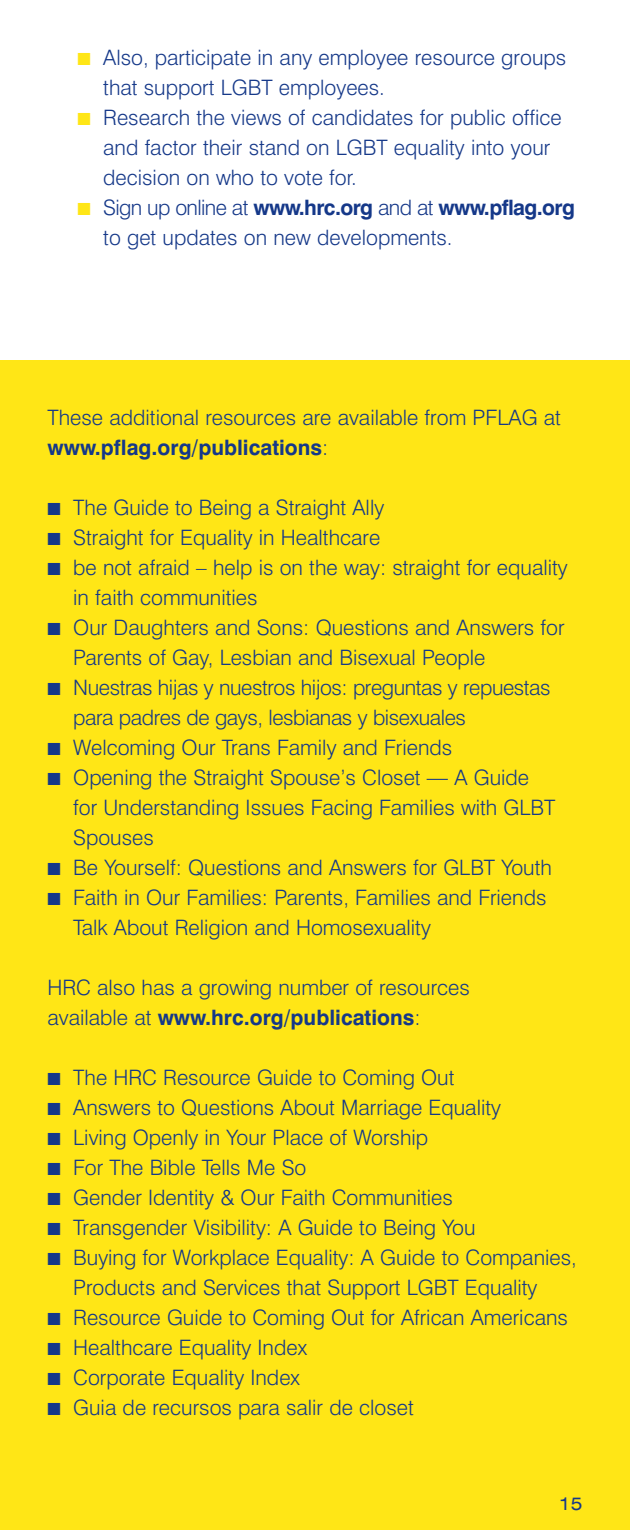
<style>
.page{position:relative;width:630px;height:1530px;background:#fff}
.page>*{position:absolute;margin:0;border:0;box-sizing:border-box;transform-origin:0 0}
.t1{font:300 21.25px/30px "Swiss 721 BT";color:#153889}
.t2{font:300 21.25px/30px "Swiss 721 BT";letter-spacing:-.02em;color:#153889}
.t3{font:expanded 17.5px "Swiss 721 BT";color:#153889}
.s1{color:#ffe616}
.s2{font-weight:700}
</style>
<div class="page">
<div style="left:0;top:360px;width:630px;height:1170px;background:#ffe616"></div>
<p class="t1" style="left:103px;top:42px;width:465px;text-indent:-26px"><span class="s1">■</span> Also, participate in any employee resource groups that support LGBT employees.</p>
<p class="t1" style="left:103px;top:102px;width:460px;text-indent:-26px"><span class="s1">■</span> Research the views of candidates for public office and factor their stand on LGBT equality into your decision on who to vote for.</p>
<p class="t1" style="left:103px;top:192px;width:473px;text-indent:-26px"><span class="s1">■</span> Sign up online at <span class="s2">www.hrc.org</span> and at <span class="s2">www.pflag.org </span>to get updates on new developments.</p>
<p class="t1" style="left:48px;top:402px;width:515px">These additional resources are available from PFLAG at <span class="s2">www.pflag.org/publications</span>:</p>
<p class="t1" style="left:48px;top:492px;width:338px">■ The Guide to Being a Straight Ally</p>
<p class="t1" style="left:48px;top:522px;width:334px">■ Straight for Equality in Healthcare</p>
<p class="t1" style="left:73px;top:552px;width:496px;text-indent:-26px">■ be not afraid – help is on the way: straight for equality in faith communities</p>
<p class="t1" style="left:73px;top:612px;width:493px;text-indent:-26px">■ Our Daughters and Sons: Questions and Answers for<br>Parents of Gay, Lesbian and Bisexual People</p>
<p class="t2" style="left:73px;top:672px;width:479px;text-indent:-26px">■ Nuestras hijas y nuestros hijos: preguntas y repuestas para padres de gays, lesbianas y bisexuales</p>
<p class="t1" style="left:48px;top:732px;width:406px">■ Welcoming Our Trans Family and Friends</p>
<p class="t1" style="left:73px;top:762px;width:484px;text-indent:-26px">■ Opening the Straight Spouse’s Closet — A Guide for Understanding Issues Facing Families with GLBT<br>Spouses</p>
<p class="t1" style="left:48px;top:852px;width:506px">■ Be Yourself: Questions and Answers for GLBT Youth</p>
<p class="t1" style="left:73px;top:882px;width:475px;text-indent:-26px">■ Faith in Our Families: Parents, Families and Friends<br>Talk About Religion and Homosexuality</p>
<p class="t1" style="left:47px;top:972px;width:424px">HRC also has a growing number of resources available at <span class="s2">www.hrc.org/publications</span>:</p>
<p class="t1" style="left:48px;top:1062px;width:409px">■ The HRC Resource Guide to Coming Out</p>
<p class="t1" style="left:48px;top:1092px;width:455px">■ Answers to Questions About Marriage Equality</p>
<p class="t1" style="left:48px;top:1122px;width:382px">■ Living Openly in Your Place of Worship</p>
<p class="t1" style="left:48px;top:1152px;width:260px">■ For The Bible Tells Me So</p>
<p class="t1" style="left:48px;top:1182px;width:407px">■ Gender Identity &amp; Our Faith Communities</p>
<p class="t1" style="left:48px;top:1212px;width:430px">■ Transgender Visibility: A Guide to Being You</p>
<p class="t1" style="left:73px;top:1242px;width:505px;text-indent:-26px">■ Buying for Workplace Equality: A Guide to Companies,<br>Products and Services that Support LGBT Equality</p>
<p class="t1" style="left:48px;top:1302px;width:522px">■ Resource Guide to Coming Out for African Americans</p>
<p class="t1" style="left:48px;top:1332px;width:261px">■ Healthcare Equality Index</p>
<p class="t1" style="left:48px;top:1362px;width:254px">■ Corporate Equality Index</p>
<p class="t1" style="left:48px;top:1392px;width:368px">■ Guia de recursos para salir de closet</p>
<p class="t3" style="left:559px;top:1494px;width:25px">15</p>
</div>
